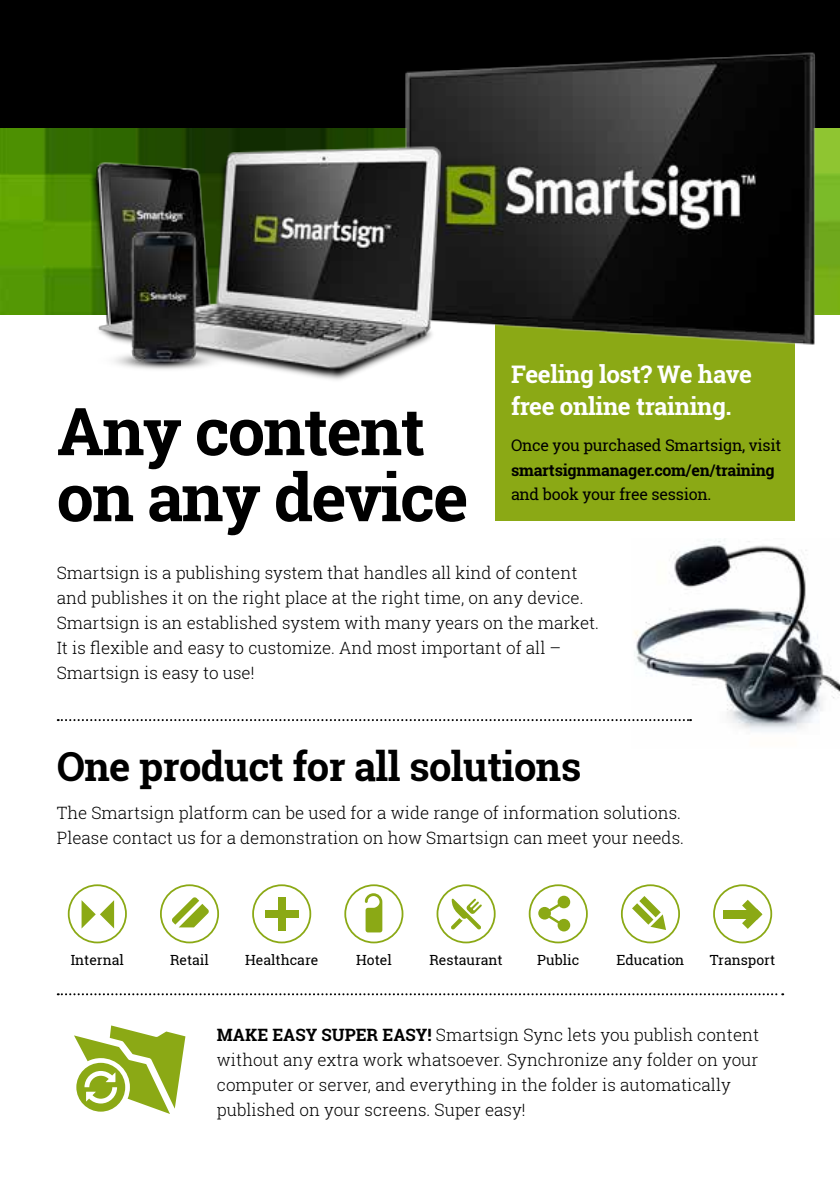
<style>
.page{position:relative;width:840px;height:1191px;background:#fff}
.page>*{position:absolute;margin:0;border:0;box-sizing:border-box;transform-origin:0 0}
.t1{font:700 66px/66px "Roboto Slab";letter-spacing:-.025em;color:#000}
.t2{font:700 40px "Roboto Slab";letter-spacing:-.015em;color:#000}
.t3{font:700 24.2px/31.2px "Roboto Slab";letter-spacing:-.015em;color:#fff}
.t4{font:300 17px/25px "Roboto Slab";color:#000}
.t5{font:16px "Roboto Slab";letter-spacing:-.015em;color:#000}
.t6{font:700 16px "Roboto Slab";letter-spacing:-.015em;color:#000}
.t7{font:14px "Roboto Slab";color:#000}
.s1{font-weight:700}
</style>
<div class="page">
<img style="left:0;top:128px;width:839px;height:187px">
<div style="left:495px;top:192px;width:299px;height:329px;background:#8ba915"></div>
<div style="left:0;top:0;width:839px;height:128px;background:#000"></div>
<svg style="left:74px;top:1025px;width:111px;height:89px"></svg>
<img style="left:405px;top:52px;width:426px;height:310px">
<img style="left:31px;top:122px;width:413px;height:258px">
<img style="left:633px;top:539px;width:206px;height:193px">
<svg style="left:58px;top:719px;width:632px;height:2px"></svg>
<svg style="left:58px;top:993px;width:724px;height:2px"></svg>
<div style="left:68px;top:884px;width:59px;height:59px;border:2px solid #8ba915;border-radius:50%"></div>
<svg style="left:81px;top:900px;width:33px;height:28px"></svg>
<div style="left:160px;top:884px;width:59px;height:59px;border:2px solid #8ba915;border-radius:50%"></div>
<svg style="left:172px;top:897px;width:37px;height:30px"></svg>
<div style="left:252px;top:884px;width:59px;height:59px;border:2px solid #8ba915;border-radius:50%"></div>
<div style="left:265px;top:910px;width:34px;height:7px;background:#8ba915"></div>
<div style="left:278px;top:897px;width:8px;height:33px;background:#8ba915"></div>
<div style="left:344px;top:884px;width:59px;height:59px;border:2px solid #8ba915;border-radius:50%"></div>
<svg style="left:364px;top:893px;width:18px;height:39px"></svg>
<div style="left:436px;top:884px;width:59px;height:59px;border:2px solid #8ba915;border-radius:50%"></div>
<svg style="left:451px;top:898px;width:30px;height:31px"></svg>
<div style="left:528px;top:884px;width:59px;height:59px;border:2px solid #8ba915;border-radius:50%"></div>
<div style="left:557px;top:919px;width:13px;height:12px;background:#8ba915;border-radius:50%"></div>
<svg style="left:557px;top:895px;width:13px;height:13px"></svg>
<svg style="left:539px;top:898px;width:28px;height:31px"></svg>
<div style="left:620px;top:884px;width:59px;height:59px;border:2px solid #8ba915;border-radius:50%"></div>
<svg style="left:632px;top:896px;width:33px;height:34px"></svg>
<div style="left:712px;top:884px;width:59px;height:59px;border:2px solid #8ba915;border-radius:50%"></div>
<div style="left:723px;top:910px;width:31px;height:8px;background:#8ba915"></div>
<svg style="left:741px;top:899px;width:21px;height:30px"></svg>
<h1 class="t1" style="left:57px;top:397px;width:413px">Any content on any device</h1>
<h3 class="t3" style="left:510px;top:359px;width:242px">Feeling lost? We have free online training.</h3>
<p class="t5" style="left:510px;top:434px;width:271px">Once you purchased Smartsign, visit</p>
<p class="t6" style="left:510px;top:459px;width:265px">smartsignmanager.com/en/training</p>
<p class="t5" style="left:510px;top:483px;width:202px">and book your free session.</p>
<p class="t4" style="left:57px;top:560px;width:543px">Smartsign is a publishing system that handles all kind of content and publishes it on the right place at the right time, on any device.<br>Smartsign is an established system with many years on the market.<br>It is flexible and easy to customize. And most important of all – Smartsign is easy to use!</p>
<h2 class="t2" style="left:57px;top:739px;width:526px">One product for all solutions</h2>
<p class="t4" style="left:57px;top:799px;width:628px">The Smartsign platform can be used for a wide range of information solutions.<br>Please contact us for a demonstration on how Smartsign can meet your needs.</p>
<p class="t7" style="left:71px;top:950px;width:55px">Internal</p>
<p class="t7" style="left:170px;top:950px;width:40px">Retail</p>
<p class="t7" style="left:245px;top:950px;width:74px">Healthcare</p>
<p class="t7" style="left:356px;top:950px;width:37px">Hotel</p>
<p class="t7" style="left:429px;top:950px;width:75px">Restaurant</p>
<p class="t7" style="left:537px;top:950px;width:43px">Public</p>
<p class="t7" style="left:616px;top:950px;width:69px">Education</p>
<p class="t7" style="left:709px;top:950px;width:67px">Transport</p>
<p class="t4" style="left:217px;top:1022px;width:543px"><span class="s1">MAKE EASY SUPER EASY!</span> Smartsign Sync lets you publish content without any extra work whatsoever. Synchronize any folder on your computer or server, and everything in the folder is automatically published on your screens. Super easy!</p>
</div>
